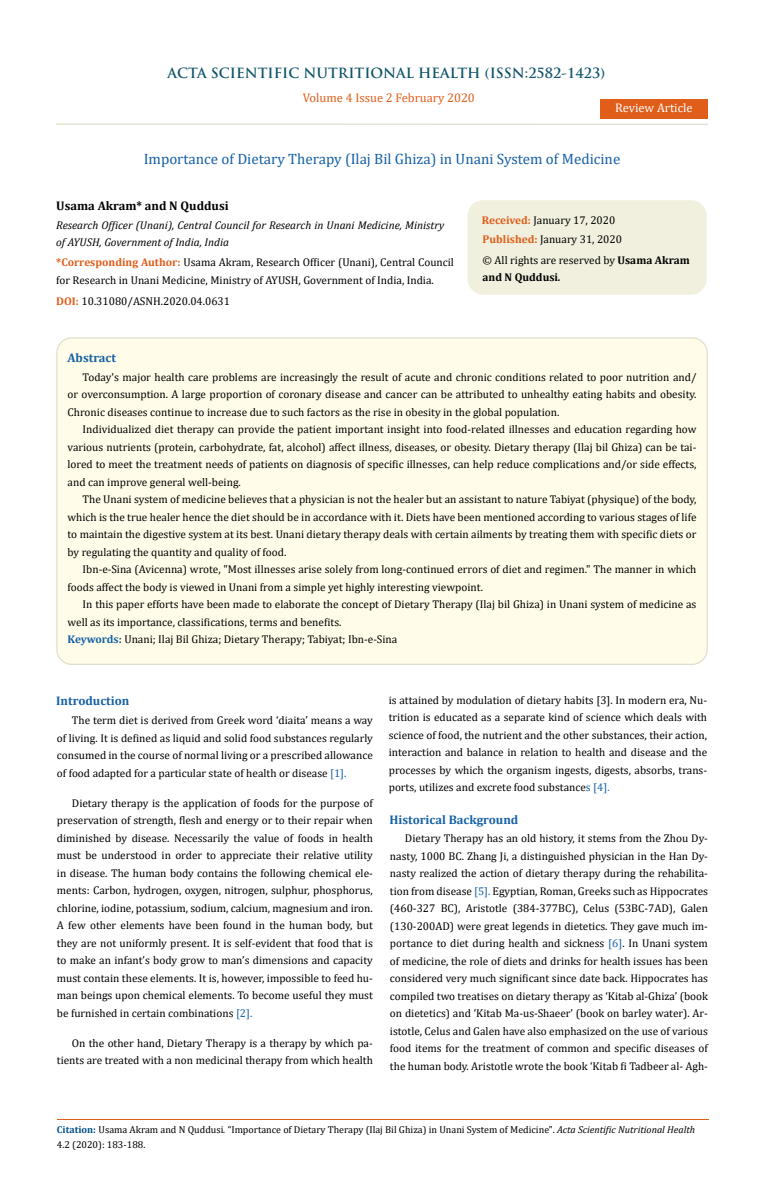
<style>
.page{position:relative;width:764px;height:1200px;background:#fff}
.page>*{position:absolute;margin:0;border:0;box-sizing:border-box;transform-origin:0 0}
.t1{font:15px "Cambria";color:#1560a6}
.t2{font:700 13.75px "Trajan Pro";color:#0e546a}
.t3{font:700 12.5px "Cambria";color:#1560a6}
.t4{font:12.5px "Cambria";color:#e05d1a}
.t5{font:700 12.5px "Cambria";color:#000}
.t6{font:12.5px "Cambria";color:#fff}
.t7{font:11.25px/17.5px "Cambria";color:#000;text-align:justify}
.t8{font:italic 11.25px/17.5px "Cambria";color:#000}
.t9{font:10px/15px "Cambria";color:#000}
.s1{font-weight:700;color:#e05d1a}
.s2{font-weight:700}
.s3{font-weight:700;font-style:italic}
.s4{font-weight:700;color:#1560a6}
.s5{font-weight:700;color:#0e546a}
.s6{color:#1560a6}
.s7{font-weight:700;color:#035089}
.s8{font-style:italic}
</style>
<div class="page">
<div style="left:600px;top:99px;width:107px;height:20px;background:#e05d1a"></div>
<div style="left:57px;top:338px;width:650px;height:326px;background:#fffde9;border-radius:15px"></div>
<div style="left:468px;top:201px;width:238px;height:93px;background:#f1f0de;border-radius:15px"></div>
<div style="left:467px;top:200px;width:239px;height:95px;border:1px solid #f1f0de;border-radius:15px"></div>
<hr style="left:56px;top:123px;width:651px;height:2px;background:#e0dfcd">
<hr style="left:57px;top:1120px;width:651px;height:1px;background:#e05d1a">
<p class="t2" style="left:167px;top:64px;width:439px">ACTA SCIENTIFIC NUTRITIONAL HEALTH (ISSN:2582-1423)</p>
<p class="t4" style="left:303px;top:91px;width:174px">Volume 4 Issue 2 February 2020</p>
<p class="t6" style="left:615px;top:100px;width:79px">Review Article</p>
<h1 class="t1" style="left:144px;top:150px;width:478px">Importance of Dietary Therapy (Ilaj Bil Ghiza) in Unani System of Medicine</h1>
<p class="t5" style="left:56px;top:197px;width:174px">Usama Akram* and N Quddusi</p>
<p class="t8" style="left:56px;top:216px;width:389px">Research Officer (Unani), Central Council for Research in Unani Medicine, Ministry of AYUSH, Government of India, India</p>
<p class="t7" style="left:56px;top:254px;width:399px"><span class="s1">*Corresponding Author:</span> Usama Akram, Research Officer (Unani), Central Council for Research in Unani Medicine, Ministry of AYUSH, Government of India, India.</p>
<p class="t7" style="left:482px;top:211px;width:135px"><span class="s1">Received:</span> January 17, 2020</p>
<p class="t7" style="left:482px;top:251px;width:209px">© All rights are reserved by <span class="s2">Usama Akram and N Quddusi</span><span class="s3">.</span></p>
<p class="t7" style="left:482px;top:230px;width:141px"><span class="s1">Published:</span> January 31, 2020</p>
<p class="t7" style="left:56px;top:292px;width:175px"><span class="s1">DOI:</span> 10.31080/ASNH.2020.04.0631</p>
<p class="t3" style="left:68px;top:349px;width:50px">Abstract</p>
<p class="t7" style="left:68px;top:368px;width:630px;text-indent:15px">Today's major health care problems are increasingly the result of acute and chronic conditions related to poor nutrition and/ or overconsumption. A large proportion of coronary disease and cancer can be attributed to unhealthy eating habits and obesity.<br>Chronic diseases continue to increase due to such factors as the rise in obesity in the global population.</p>
<p class="t7" style="left:68px;top:421px;width:630px;text-indent:15px">Individualized diet therapy can provide the patient important insight into food-related illnesses and education regarding how various nutrients (protein, carbohydrate, fat, alcohol) affect illness, diseases, or obesity. Dietary therapy (Ilaj bil Ghiza) can be tai&shy;lored to meet the treatment needs of patients on diagnosis of specific illnesses, can help reduce complications and/or side effects, and can improve general well-being.</p>
<p class="t7" style="left:68px;top:491px;width:630px;text-indent:15px">The Unani system of medicine believes that a physician is not the healer but an assistant to nature Tabiyat (physique) of the body, which is the true healer hence the diet should be in accordance with it. Diets have been mentioned according to various stages of life to maintain the digestive system at its best. Unani dietary therapy deals with certain ailments by treating them with specific diets or by regulating the quantity and quality of food.</p>
<p class="t7" style="left:68px;top:561px;width:630px;text-indent:15px">Ibn-e-Sina (Avicenna) wrote, "Most illnesses arise solely from long-continued errors of diet and regimen." The manner in which foods affect the body is viewed in Unani from a simple yet highly interesting viewpoint.</p>
<p class="t7" style="left:68px;top:596px;width:630px;text-indent:15px">In this paper efforts have been made to elaborate the concept of Dietary Therapy (Ilaj bil Ghiza) in Unani system of medicine as well as its importance, classifications, terms and benefits.</p>
<p class="t7" style="left:68px;top:630px;width:331px"><span class="s4">Keywords</span><span class="s5">:</span> Unani; Ilaj Bil Ghiza; Dietary Therapy; Tabiyat; Ibn-e-Sina</p>
<p class="t3" style="left:56px;top:692px;width:75px">Introduction</p>
<p class="t7" style="left:57px;top:712px;width:317px;text-indent:15px">The term diet is derived from Greek word ‘diaita’ means a way of living. It is defined as liquid and solid food substances regularly consumed in the course of normal living or a prescribed allowance of food adapted for a particular state of health or disease <span class="s6">[1].</span></p>
<p class="t7" style="left:57px;top:794px;width:317px;text-indent:15px">Dietary therapy is the application of foods for the purpose of preservation of strength, flesh and energy or to their repair when diminished by disease. Necessarily the value of foods in health must be understood in order to appreciate their relative utility in disease. The human body contains the following chemical ele&shy;ments: Carbon, hydrogen, oxygen, nitrogen, sulphur, phosphorus, chlorine, iodine, potassium, sodium, calcium, magnesium and iron.<br>A few other elements have been found in the human body, but they are not uniformly present. It is self-evident that food that is to make an infant’s body grow to man’s dimensions and capacity must contain these elements. It is, however, impossible to feed hu&shy;man beings upon chemical elements. To become useful they must be furnished in certain combinations <span class="s6">[2].</span></p>
<p class="t7" style="left:57px;top:1034px;width:317px;text-align:right">On the other hand, Dietary Therapy is a therapy by which pa&shy;tients are treated with a non medicinal therapy from which health</p>
<p class="t7" style="left:389px;top:691px;width:320px">is attained by modulation of dietary habits [3]. In modern era, Nu&shy;trition is educated as a separate kind of science which deals with science of food, the nutrient and the other substances, their action, interaction and balance in relation to health and disease and the processes by which the organism ingests, digests, absorbs, trans&shy;ports, utilizes and excrete food substance<span class="s6">s [4].</span></p>
<p class="t3" style="left:389px;top:811px;width:130px">Historical Background</p>
<p class="t7" style="left:390px;top:830px;width:319px;text-indent:15px">Dietary Therapy has an old history, it stems from the Zhou Dy&shy;nasty, 1000 BC. Zhang Ji, a distinguished physician in the Han Dy&shy;nasty realized the action of dietary therapy during the rehabilita&shy;tion from disease <span class="s6">[5].</span> Egyptian, Roman, Greeks such as Hippocrates (460-327 BC), Aristotle (384-377BC), Celus (53BC-7AD), Galen (130-200AD) were great legends in dietetics. They gave much im&shy;portance to diet during health and sickness <span class="s6">[6]</span>. In Unani system of medicine, the role of diets and drinks for health issues has been considered very much significant since date back. Hippocrates has compiled two treatises on dietary therapy as ‘Kitab al-Ghiza’ (book on dietetics) and ‘Kitab Ma-us-Shaeer’ (book on barley water). Ar&shy;istotle, Celus and Galen have also emphasized on the use of various food items for the treatment of common and specific diseases of the human body. Aristotle wrote the book ‘Kitab fi Tadbeer al- Agh-</p>
<p class="t9" style="left:57px;top:1122px;width:640px"><span class="s7">Citation:</span> Usama Akram and N Quddusi<span class="s8">.</span> “Importance of Dietary Therapy (Ilaj Bil Ghiza) in Unani System of Medicine". <span class="s8">Acta Scientific Nutritional Health<br></span>4.2 (2020): 183-188.</p>
</div>
